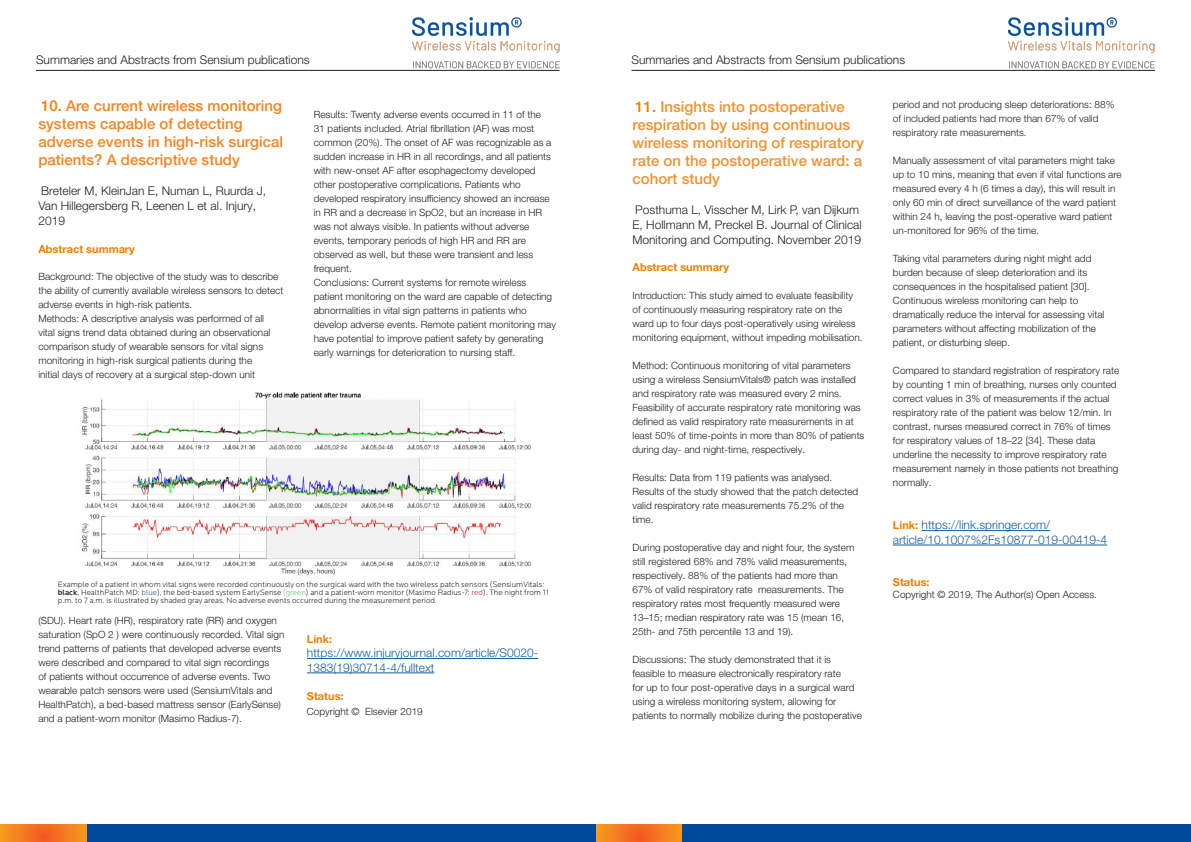
<style>
.page{position:relative;width:1191px;height:842px;background:#fff}
.page>*{position:absolute;margin:0;border:0;box-sizing:border-box;transform-origin:0 0}
.t1{font:500 15px/18px "Helvetica Neue LT Pro";color:#f29131}
.t2{font:500 15px/18px "Helvetica Neue LT Pro";color:#f38423}
.t3{font:300 12px/15px "Helvetica Neue LT Pro";color:#231f20}
.t4{font:300 12px/14.4px "Helvetica Neue LT Pro";color:#175d9e}
.t5{font:700 11px "Helvetica Neue LT Pro";color:#ee7f00}
.t6{font:300 10px/14px "Helvetica Neue LT Pro";color:#231f20}
.t7{font:300 8px/8px "Locator";color:#231f20}
.s1{color:#ee7f00}
.s2{font-weight:700;font-size:11px;color:#ee7f00}
.s3{font-weight:500}
.s4{color:#2155a3}
.s5{color:#69c072}
.s6{color:#e71c33}
</style>
<div class="page">
<hr style="left:36px;top:70px;width:523px;height:1px;background:#231f20">
<hr style="left:631px;top:70px;width:524px;height:1px;background:#231f20">
<svg style="left:0;top:824px;width:87px;height:18px;background:#f47c1f"></svg>
<svg style="left:595px;top:824px;width:87px;height:18px;background:#f17b21"></svg>
<div style="left:87px;top:824px;width:508px;height:18px;background:#00499a"></div>
<div style="left:682px;top:824px;width:509px;height:18px;background:#00499a"></div>
<img style="left:413px;top:17px;width:147px;height:54px">
<img style="left:1008px;top:17px;width:147px;height:54px">
<hr style="left:307px;top:658px;width:231px;height:1px;background:#175d9e">
<hr style="left:307px;top:672px;width:127px;height:1px;background:#175d9e">
<img style="left:81px;top:392px;width:451px;height:183px">
<hr style="left:921px;top:530px;width:129px;height:1px;background:#175d9e">
<hr style="left:893px;top:545px;width:214px;height:1px;background:#175d9e">
<p class="t3" style="left:36px;top:52px;width:275px">Summaries and Abstracts from Sensium publications</p>
<p class="t3" style="left:631px;top:52px;width:275px">Summaries and Abstracts from Sensium publications</p>
<p class="t2" style="left:38px;top:97px;width:246px"><span class="s1">10.</span> Are current wireless monitoring systems capable of detecting adverse events in high-risk surgical patients? A descriptive study</p>
<p class="t3" style="left:38px;top:183px;width:229px">Breteler M, KleinJan E, Numan L, Ruurda J,<br>Van Hillegersberg R, Leenen L et al. Injury,<br>2019</p>
<p class="t5" style="left:38px;top:242px;width:98px">Abstract summary</p>
<p class="t6" style="left:38px;top:269px;width:246px">Background: The objective of the study was to describe the ability of currently available wireless sensors to detect adverse events in high-risk patients.</p>
<p class="t6" style="left:38px;top:311px;width:233px">Methods: A descriptive analysis was performed of all vital signs trend data obtained during an observational comparison study of wearable sensors for vital signs monitoring in high-risk surgical patients during the initial days of recovery at a surgical step-down unit</p>
<p class="t6" style="left:893px;top:97px;width:223px">period and not producing sleep deteriorations: 88% of included patients had more than 67% of valid respiratory rate measurements.</p>
<p class="t6" style="left:893px;top:153px;width:230px">Manually assessment of vital parameters might take up to 10 mins, meaning that even if vital functions are measured every 4 h (6 times a day), this will result in only 60 min of direct surveillance of the ward patient within 24 h, leaving the post-operative ward patient un-monitored for 96% of the time.</p>
<p class="t6" style="left:893px;top:251px;width:213px">Taking vital parameters during night might add burden because of sleep deterioration and its consequences in the hospitalised patient [30].<br>Continuous wireless monitoring can help to dramatically reduce the interval for assessing vital parameters without affecting mobilization of the patient, or disturbing sleep.</p>
<p class="t6" style="left:893px;top:363px;width:228px">Compared to standard registration of respiratory rate by counting 1 min of breathing, nurses only counted correct values in 3% of measurements if the actual respiratory rate of the patient was below 12/min. In contrast, nurses measured correct in 76% of times</p>
<p class="t6" style="left:893px;top:433px;width:227px">for respiratory values of 18–22 [34]. These data underline the necessity to improve respiratory rate measurement namely in those patients not breathing normally.</p>
<p class="t4" style="left:893px;top:518px;width:216px"><span class="s2">Link:</span> https://link.springer.com/ article/10.1007%2Fs10877-019-00419-4</p>
<p class="t5" style="left:893px;top:575px;width:38px">Status:</p>
<p class="t6" style="left:893px;top:587px;width:205px">Copyright © 2019, The Author(s) Open Access.</p>
<p class="t1" style="left:632px;top:97px;width:233px"><span class="s1">11.</span> Insights into postoperative respiration by using continuous wireless monitoring of respiratory rate on the postoperative ward: a cohort study</p>
<p class="t3" style="left:632px;top:202px;width:231px">Posthuma L, Visscher M, Lirk P, van Dijkum<br>E, Hollmann M, Preckel B. Journal of Clinical<br>Monitoring and Computing. November 2019</p>
<p class="t5" style="left:632px;top:260px;width:98px">Abstract summary</p>
<p class="t6" style="left:632px;top:288px;width:232px">Introduction: This study aimed to evaluate feasibility of continuously measuring respiratory rate on the ward up to four days post-operatively using wireless monitoring equipment, without impeding mobilisation.</p>
<p class="t6" style="left:632px;top:358px;width:233px">Method: Continuous monitoring of vital parameters using a wireless SensiumVitals® patch was installed and respiratory rate was measured every 2 mins.<br>Feasibility of accurate respiratory rate monitoring was defined as valid respiratory rate measurements in at least 50% of time-points in more than 80% of patients during day- and night-time, respectively.</p>
<p class="t6" style="left:632px;top:470px;width:227px">Results: Data from 119 patients was analysed.<br>Results of the study showed that the patch detected valid respiratory rate measurements 75.2% of the time.</p>
<p class="t6" style="left:632px;top:540px;width:223px">During postoperative day and night four, the system still registered 68% and 78% valid measurements,</p>
<p class="t6" style="left:632px;top:568px;width:213px">respectively. 88% of the patients had more than 67% of valid respiratory rate measurements. The respiratory rates most frequently measured were 13–15; median respiratory rate was 15 (mean 16, 25th- and 75th percentile 13 and 19).</p>
<p class="t6" style="left:632px;top:652px;width:231px">Discussions: The study demonstrated that it is feasible to measure electronically respiratory rate<br>for up to four post-operative days in a surgical ward using a wireless monitoring system, allowing for patients to normally mobilize during the postoperative</p>
<p class="t6" style="left:314px;top:108px;width:239px">Results: Twenty adverse events occurred in 11 of the 31 patients included. Atrial fibrillation (AF) was most common (20%). The onset of AF was recognizable as a sudden increase in HR in all recordings, and all patients with new-onset AF after esophagectomy developed other postoperative complications. Patients who developed respiratory insufficiency showed an increase in RR and a decrease in SpO2, but an increase in HR was not always visible. In patients without adverse events, temporary periods of high HR and RR are observed as well, but these were transient and less frequent.</p>
<p class="t6" style="left:314px;top:276px;width:244px">Conclusions: Current systems for remote wireless patient monitoring on the ward are capable of detecting abnormalities in vital sign patterns in patients who develop adverse events. Remote patient monitoring may have potential to improve patient safety by generating early warnings for deterioration to nursing staff.</p>
<p class="t7" style="left:58px;top:581px;width:492px">Example of a patient in whom vital signs were recorded continuously on the surgical ward with the two wireless patch sensors (SensiumVitals: <span class="s3">black</span>, HealthPatch MD: <span class="s4">blue</span>), the bed-based system EarlySense <span class="s5">(green</span>) and a patient-worn monitor (Masimo Radius-7: <span class="s6">red</span>). The night from 11 p.m. to 7 a.m. is illustrated by shaded gray areas. No adverse events occurred during the measurement period.</p>
<p class="t6" style="left:38px;top:613px;width:247px">(SDU). Heart rate (HR), respiratory rate (RR) and oxygen saturation (SpO 2 ) were continuously recorded. Vital sign trend patterns of patients that developed adverse events were described and compared to vital sign recordings<br>of patients without occurrence of adverse events. Two wearable patch sensors were used (SensiumVitals and HealthPatch), a bed-based mattress sensor (EarlySense) and a patient-worn monitor (Masimo Radius-7).</p>
<p class="t5" style="left:307px;top:632px;width:27px">Link:</p>
<p class="t4" style="left:307px;top:645px;width:233px">https://www.injuryjournal.com/article/S0020-<br>1383(19)30714-4/fulltext</p>
<p class="t5" style="left:307px;top:690px;width:38px">Status:</p>
<p class="t6" style="left:307px;top:704px;width:117px">Copyright © Elsevier 2019</p>
</div>
